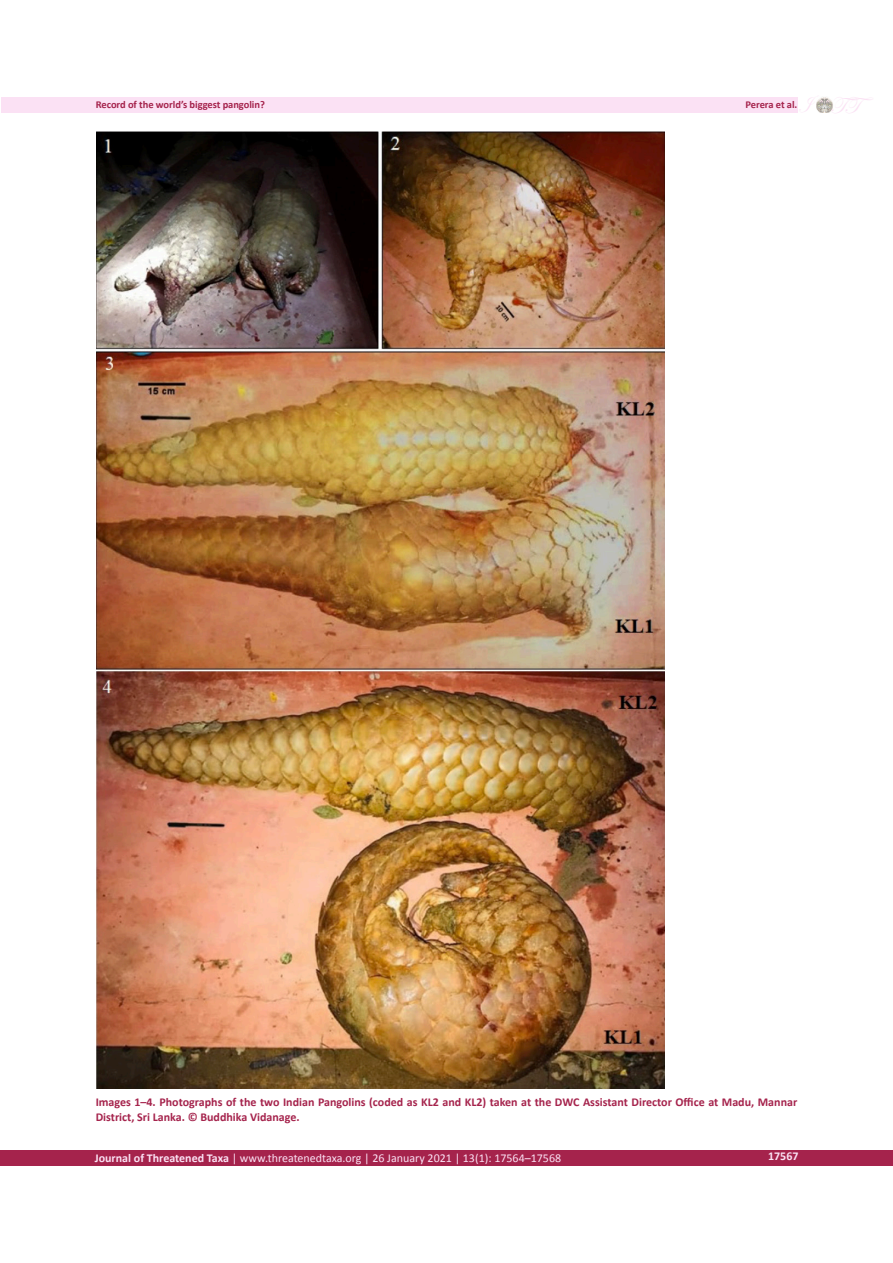
<style>
.page{position:relative;width:893px;height:1263px;background:#fff}
.page>*{position:absolute;margin:0;border:0;box-sizing:border-box;transform-origin:0 0}
.t1{font:24px "Edwardian Script ITC";color:#fbe1f4}
.t2{font:700 12px/14.4px "Calibri";color:#a5234c}
.t3{font:12px "Calibri 2";color:#fbe1f4}
.t4{font:12px "Calibri Bold 2";color:#fbe1f4}
.t5{font:10.5px "Calibri Bold 2";letter-spacing:-.005em;color:#a5234c}
.s1{font-size:19.65px}
.s2{font-family:"Calibri Bold 2"}
</style>
<div class="page">
<div style="left:1px;top:97px;width:797px;height:15px;background:#fbe1f4"></div>
<div style="left:0;top:1150px;width:893px;height:16px;background:#a5234c"></div>
<img style="left:816px;top:97px;width:17px;height:16px">
<img style="left:96px;top:132px;width:568px;height:956px">
<h1 class="t1" style="left:801px;top:92px;width:74px"><span class="s1">J</span> TT</h1>
<p class="t5" style="left:96px;top:98px;width:171px">Record of the world’s biggest pangolin?</p>
<p class="t5" style="left:746px;top:98px;width:53px">Perera et al.</p>
<p class="t2" style="left:96px;top:1095px;width:703px">Images 1–4. Photographs of the two Indian Pangolins (coded as KL2 and KL2) taken at the DWC Assistant Director Office at Madu, Mannar<br>District, Sri Lanka. © Buddhika Vidanage.</p>
<p class="t3" style="left:95px;top:1150px;width:468px"><span class="s2">Journal of Threatened Taxa</span> | www.threatenedtaxa.org | 26 January 2021 | 13(1): 17564–17568</p>
<p class="t4" style="left:768px;top:1149px;width:32px">17567</p>
</div>
